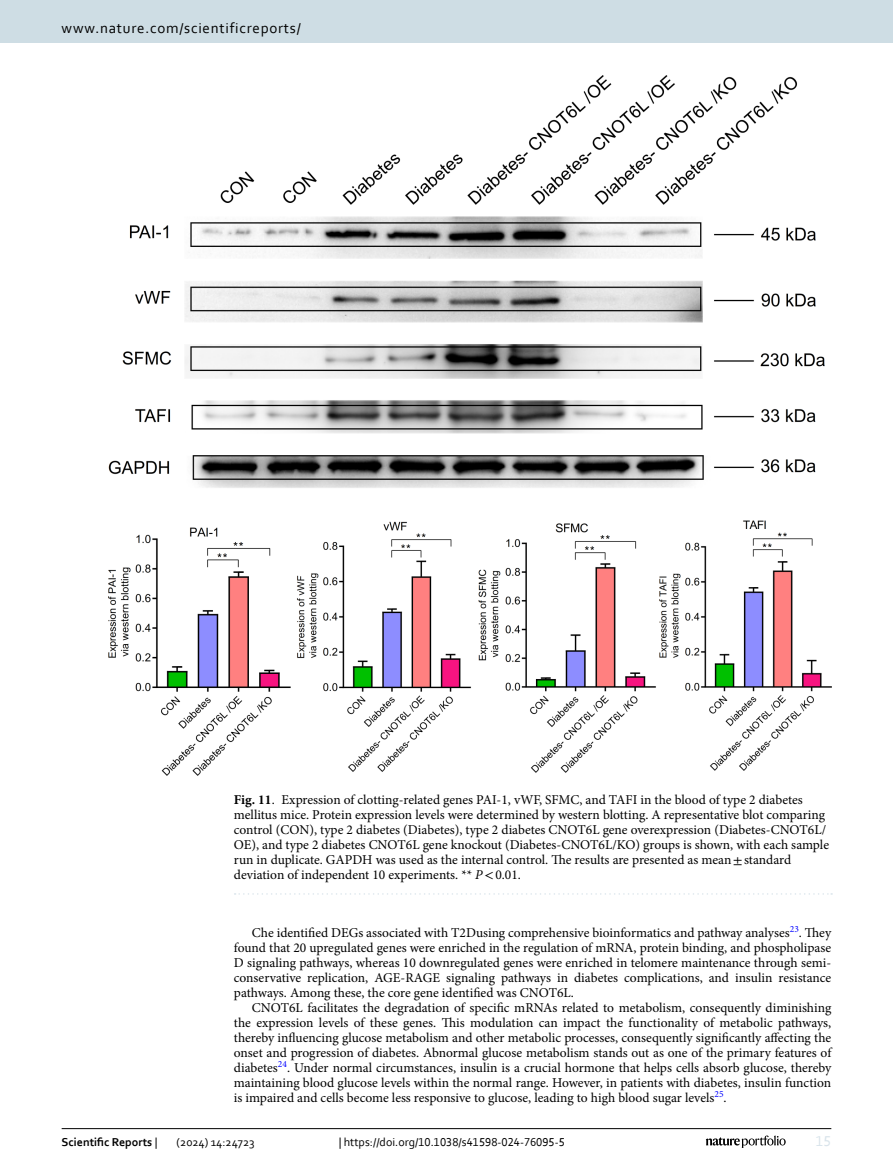
<style>
.page{position:relative;width:893px;height:1174px;background:#fff}
.page>*{position:absolute;margin:0;border:0;box-sizing:border-box;transform-origin:0 0}
.t1{font:15px "Corbel";letter-spacing:.05em;color:#000}
.t2{font:15px "Corbel";color:#d9e4eb}
.Body_Text_Indent{font:13.5px/15px "Minion Pro";color:#000;text-align:justify}
.Figure_Caption{font:13.5px/15px "Minion Pro";color:#000}
.t3{font:12px "Corbel";color:#000}
.t4{font:700 12px "Corbel";color:#000}
.s1{font-weight:700}
.s2{font-family:"STIX"}
.s3{font-style:italic}
.s4{font-weight:400}
</style>
<div class="page">
<img style="left:108px;top:76px;width:723px;height:700px">
<svg style="left:235px;top:893px;width:597px;height:1px"></svg>
<hr style="left:62px;top:1128px;width:769px;height:1px;background:#000">
<svg style="left:706px;top:1135px;width:80px;height:12px"></svg>
<div style="left:0;top:0;width:893px;height:43px;background:#cedde4"></div>
<p class="t1" style="left:62px;top:18px;width:241px">www.nature.com/scientificreports/</p>
<p class="Figure_Caption" style="left:234px;top:792px;width:597px"><span class="s1">Fig. 11</span>. Expression of clotting-related genes PAI-1, vWF, SFMC, and TAFI in the blood of type 2 diabetes mellitus mice. Protein expression levels were determined by western blotting. A representative blot comparing control (CON), type 2 diabetes (Diabetes), type 2 diabetes CNOT6L gene overexpression (Diabetes-CNOT6L/ OE), and type 2 diabetes CNOT6L gene knockout (Diabetes-CNOT6L/KO) groups is shown, with each sample run in duplicate. GAPDH was used as the internal control. The results are presented as mean<span class="s2">±</span>standard deviation of independent 10 experiments. ** <span class="s3">P</span><span class="s2">&lt;</span>0.01.</p>
<p class="Body_Text_Indent" style="left:234px;top:925px;width:599px;text-indent:18px">Che identified DEGs associated with T2Dusing comprehensive bioinformatics and pathway analyses<sup>23</sup>. They found that 20 upregulated genes were enriched in the regulation of mRNA, protein binding, and phospholipase D signaling pathways, whereas 10 downregulated genes were enriched in telomere maintenance through semi&shy;conservative replication, AGE-RAGE signaling pathways in diabetes complications, and insulin resistance pathways. Among these, the core gene identified was CNOT6L.</p>
<p class="Body_Text_Indent" style="left:234px;top:1000px;width:599px;text-indent:18px">CNOT6L facilitates the degradation of specific mRNAs related to metabolism, consequently diminishing the expression levels of these genes. This modulation can impact the functionality of metabolic pathways, thereby influencing glucose metabolism and other metabolic processes, consequently significantly affecting the onset and progression of diabetes. Abnormal glucose metabolism stands out as one of the primary features of diabetes<sup>24</sup>. Under normal circumstances, insulin is a crucial hormone that helps cells absorb glucose, thereby maintaining blood glucose levels within the normal range. However, in patients with diabetes, insulin function is impaired and cells become less responsive to glucose, leading to high blood sugar levels<sup>25</sup>.</p>
<p class="t4" style="left:62px;top:1134px;width:97px">Scientific Reports <span class="s4">|</span></p>
<p class="t3" style="left:177px;top:1134px;width:80px">(2024) 14:24723</p>
<p class="t3" style="left:339px;top:1134px;width:228px">| https://doi.org/10.1038/s41598-024-76095-5</p>
<p class="t2" style="left:816px;top:1132px;width:17px">15</p>
</div>
